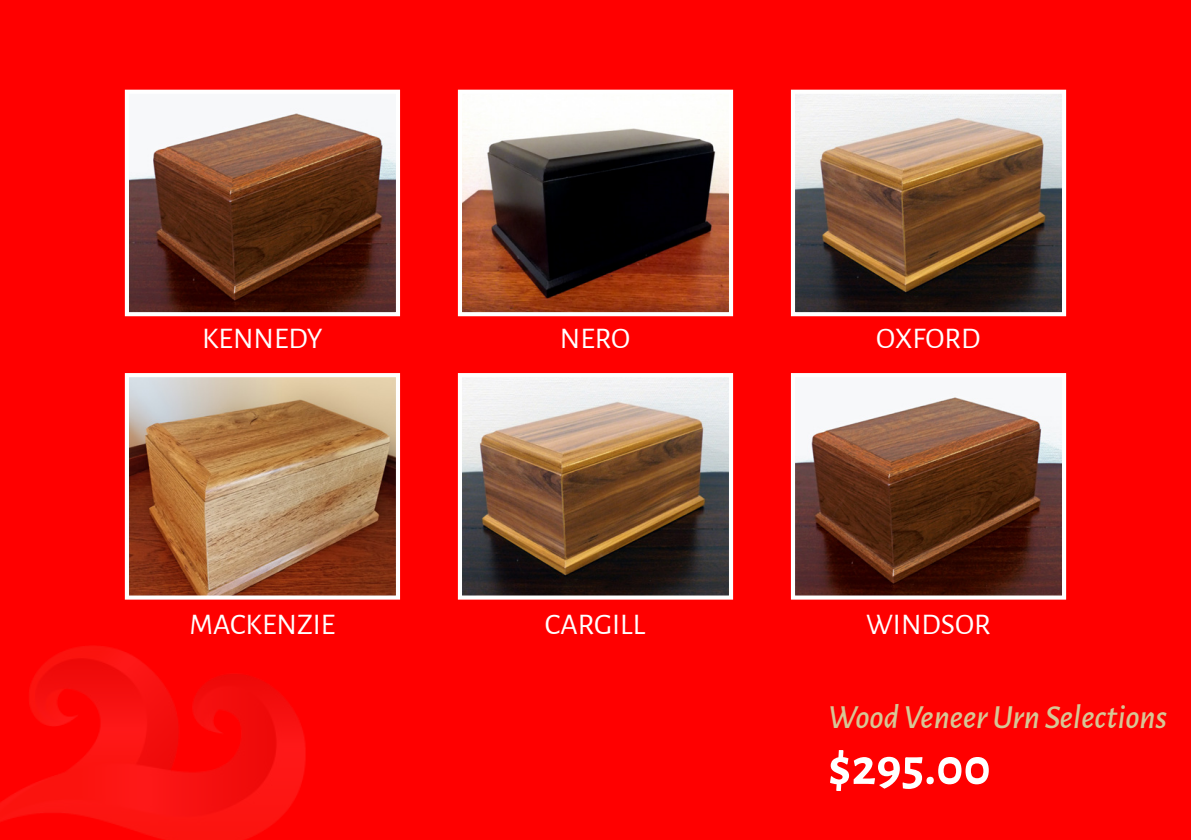
<style>
.page{position:relative;width:1191px;height:840px;background:#fff}
.page>*{position:absolute;margin:0;border:0;box-sizing:border-box;transform-origin:0 0}
.t1{font:700 52.4px "Alegreya Sans";color:#fff}
.t2{font:italic 500 33.8px "Alegreya Sans";color:#d7c695}
.t3{font:30px "Alegreya Sans";color:#fff}
</style>
<div class="page">
<div style="left:0;top:0;width:1191px;height:839px;background:#f00"></div>
<img style="left:130px;top:95px;width:265px;height:216px">
<div style="left:125px;top:90px;width:275px;height:226px;border:4px solid #fff"></div>
<img style="left:463px;top:95px;width:265px;height:216px">
<div style="left:458px;top:90px;width:275px;height:226px;border:4px solid #fff"></div>
<img style="left:796px;top:95px;width:265px;height:216px">
<div style="left:791px;top:90px;width:275px;height:226px;border:4px solid #fff"></div>
<img style="left:130px;top:378px;width:265px;height:216px">
<div style="left:125px;top:373px;width:275px;height:226px;border:4px solid #fff"></div>
<img style="left:463px;top:378px;width:265px;height:216px">
<div style="left:458px;top:373px;width:275px;height:226px;border:4px solid #fff"></div>
<img style="left:796px;top:378px;width:265px;height:216px">
<div style="left:791px;top:373px;width:275px;height:226px;border:4px solid #fff"></div>
<img style="left:0;top:646px;width:306px;height:193px">
<p class="t3" style="left:202px;top:319px;width:122px">KENNEDY</p>
<p class="t3" style="left:560px;top:319px;width:72px">NERO</p>
<p class="t3" style="left:876px;top:319px;width:106px">OXFORD</p>
<p class="t3" style="left:189px;top:605px;width:147px">MACKENZIE</p>
<p class="t3" style="left:545px;top:605px;width:102px">CARGILL</p>
<p class="t3" style="left:866px;top:605px;width:126px">WINDSOR</p>
<p class="t2" style="left:828px;top:700px;width:340px">Wood Veneer Urn Selections</p>
<h1 class="t1" style="left:828px;top:741px;width:164px">$295.00</h1>
</div>
